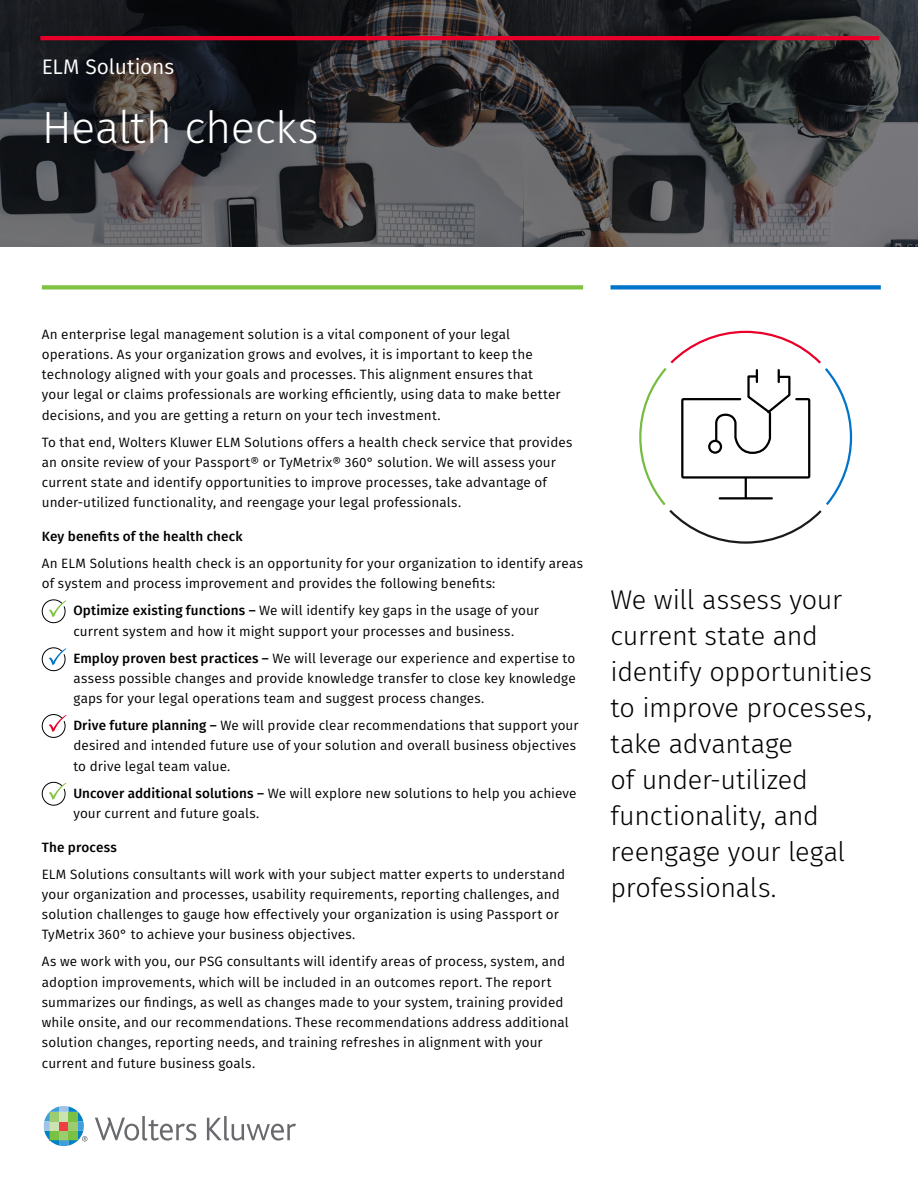
<style>
.page{position:relative;width:918px;height:1188px;background:#fff}
.page>*{position:absolute;margin:0;border:0;box-sizing:border-box;transform-origin:0 0}
.t1{font:300 45px "Fira Sans";letter-spacing:-.015em;color:#fff}
.t2{font:300 27px/36px "Fira Sans";letter-spacing:-.01em;color:#000}
.t3{font:21px "Fira Sans";letter-spacing:-.005em;color:#fff}
.t4{font:13.5px/20.2px "Fira Sans";letter-spacing:.01em;color:#000}
.t5{font:500 13.5px "Fira Sans";letter-spacing:.01em;color:#000}
.s1{font-weight:500}
</style>
<div class="page">
<svg style="left:95px;top:1116px;width:101px;height:25px"></svg>
<svg style="left:207px;top:1116px;width:89px;height:25px"></svg>
<svg style="left:44px;top:1106px;width:44px;height:40px"></svg>
<svg style="left:0;top:0;width:918px;height:247px;background:#39393c"></svg>
<div style="left:611px;top:285px;width:270px;height:5px;background:#0074c8"></div>
<div style="left:42px;top:285px;width:541px;height:5px;background:#80c342"></div>
<hr style="left:40px;top:36px;width:839px;height:4px;background:#e8002a">
<svg style="left:41px;top:599px;width:25px;height:24px"></svg>
<svg style="left:41px;top:782px;width:25px;height:24px"></svg>
<svg style="left:41px;top:714px;width:25px;height:24px"></svg>
<svg style="left:41px;top:647px;width:25px;height:24px"></svg>
<svg style="left:639px;top:330px;width:214px;height:214px"></svg>
<div style="left:708px;top:440px;width:14px;height:14px;border:2px solid #000;border-radius:50%"></div>
<hr style="left:745px;top:478px;width:2px;height:20px;background:#000">
<h3 class="t3" style="left:42px;top:51px;width:134px">ELM Solutions</h3>
<h1 class="t1" style="left:42px;top:96px;width:279px">Health checks</h1>
<p class="t4" style="left:42px;top:323px;width:520px">An enterprise legal management solution is a vital component of your legal operations. As your organization grows and evolves, it is important to keep the technology aligned with your goals and processes. This alignment ensures that your legal or claims professionals are working efficiently, using data to make better decisions, and you are getting a return on your tech investment.</p>
<p class="t4" style="left:42px;top:431px;width:532px">To that end, Wolters Kluwer ELM Solutions offers a health check service that provides an onsite review of your Passport® or TyMetrix® 360° solution. We will assess your current state and identify opportunities to improve processes, take advantage of under-utilized functionality, and reengage your legal professionals.</p>
<p class="t5" style="left:42px;top:526px;width:202px">Key benefits of the health check</p>
<p class="t4" style="left:42px;top:553px;width:543px">An ELM Solutions health check is an opportunity for your organization to identify areas of system and process improvement and provides the following benefits:</p>
<p class="t4" style="left:73px;top:600px;width:467px"><span class="s1">Optimize existing functions –</span> We will identify key gaps in the usage of your current system and how it might support your processes and business.</p>
<p class="t4" style="left:73px;top:647px;width:504px;text-align:justify"><span class="s1">Employ proven best practices –</span> We will leverage our experience and expertise to assess possible changes and provide knowledge transfer to close key knowledge gaps for your legal operations team and suggest process changes.</p>
<p class="t4" style="left:73px;top:715px;width:507px"><span class="s1">Drive future planning –</span> We will provide clear recommendations that support your desired and intended future use of your solution and overall business objectives to drive legal team value.</p>
<p class="t4" style="left:73px;top:782px;width:505px"><span class="s1">Uncover additional solutions –</span> We will explore new solutions to help you achieve your current and future goals.</p>
<p class="t5" style="left:42px;top:836px;width:77px">The process</p>
<p class="t4" style="left:42px;top:863px;width:525px">ELM Solutions consultants will work with your subject matter experts to understand your organization and processes, usability requirements, reporting challenges, and solution challenges to gauge how effectively your organization is using Passport or TyMetrix 360° to achieve your business objectives.</p>
<p class="t4" style="left:42px;top:951px;width:528px">As we work with you, our PSG consultants will identify areas of process, system, and adoption improvements, which will be included in an outcomes report. The report summarizes our findings, as well as changes made to your system, training provided while onsite, and our recommendations. These recommendations address additional solution changes, reporting needs, and training refreshes in alignment with your current and future business goals.</p>
<h2 class="t2" style="left:611px;top:581px;width:263px">We will assess your current state and identify opportunities to improve processes, take advantage<br>of under-utilized functionality, and reengage your legal professionals.</h2>
</div>
